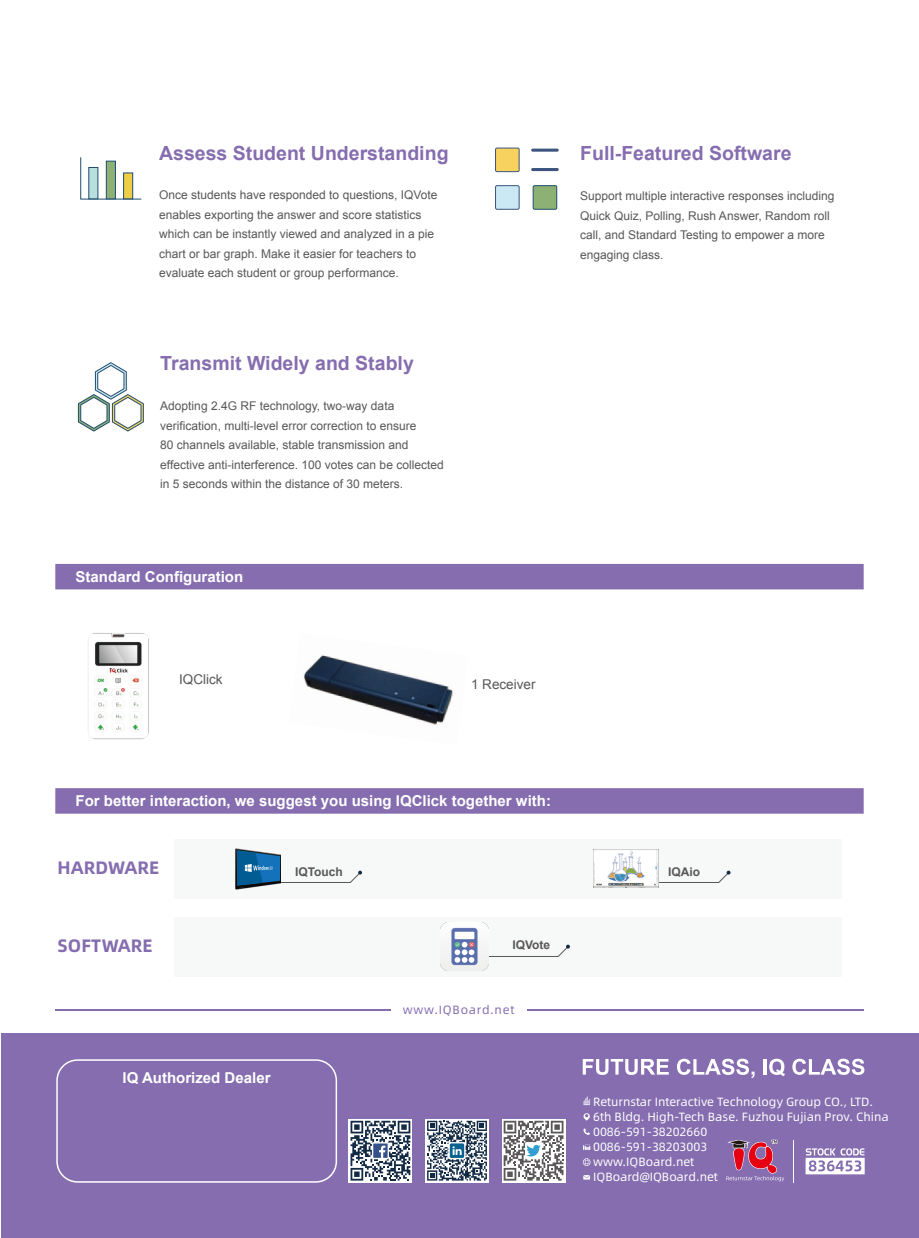
<style>
.page{position:relative;width:919px;height:1238px;background:#fff}
.page>*{position:absolute;margin:0;border:0;box-sizing:border-box;transform-origin:0 0}
.t1{font:700 19.5px "Arial";color:#856daf}
.t2{font:700 18px "Alibaba Sans";color:#856daf}
.t3{font:700 15px "Arial";color:#fff}
.t4{font:13.5px "Arial";color:#595757}
.t5{font:12px/19.5px "Arial";color:#595757}
.t6{font:12px/15px "Alibaba Sans";color:#fff}
.t7{font:700 12px "Arial";color:#595757}
.t8{font:12px "Alibaba Sans";letter-spacing:.06em;color:#856daf}
</style>
<div class="page">
<img style="left:304px;top:655px;width:149px;height:70px">
<hr style="left:55px;top:1009px;width:336px;height:2px;background:#856daf">
<hr style="left:527px;top:1009px;width:336px;height:2px;background:#856daf">
<div style="left:55px;top:788px;width:808px;height:25px;background:#856daf"></div>
<div style="left:174px;top:917px;width:667px;height:59px;background:#f7f8f8"></div>
<div style="left:174px;top:839px;width:667px;height:59px;background:#f7f8f8"></div>
<svg style="left:658px;top:870px;width:72px;height:13px"></svg>
<svg style="left:489px;top:944px;width:81px;height:13px"></svg>
<img style="left:593px;top:849px;width:65px;height:38px">
<img style="left:235px;top:848px;width:34px;height:41px">
<svg style="left:237px;top:850px;width:125px;height:35px"></svg>
<div style="left:1px;top:1033px;width:917px;height:204px;background:#856daf"></div>
<svg style="left:56px;top:1059px;width:281px;height:123px"></svg>
<svg style="left:582px;top:1059px;width:86px;height:15px"></svg>
<svg style="left:677px;top:1058px;width:77px;height:20px"></svg>
<hr style="left:763px;top:1058px;width:3px;height:16px;background:#fff">
<svg style="left:769px;top:1058px;width:16px;height:18px"></svg>
<svg style="left:792px;top:1058px;width:72px;height:16px"></svg>
<svg style="left:583px;top:1113px;width:6px;height:7px"></svg>
<svg style="left:583px;top:1128px;width:7px;height:6px"></svg>
<svg style="left:583px;top:1158px;width:7px;height:7px"></svg>
<svg style="left:583px;top:1096px;width:7px;height:9px"></svg>
<svg style="left:583px;top:1144px;width:7px;height:5px"></svg>
<svg style="left:583px;top:1175px;width:7px;height:4px"></svg>
<svg style="left:805px;top:1148px;width:59px;height:26px"></svg>
<hr style="left:793px;top:1139px;width:1px;height:43px;background:#fff">
<svg style="left:726px;top:1139px;width:58px;height:42px"></svg>
<svg style="left:348px;top:1119px;width:64px;height:63px"></svg>
<svg style="left:350px;top:1120px;width:60px;height:60px"></svg>
<svg style="left:425px;top:1119px;width:64px;height:63px"></svg>
<svg style="left:427px;top:1120px;width:60px;height:60px"></svg>
<svg style="left:502px;top:1119px;width:63px;height:63px"></svg>
<svg style="left:503px;top:1120px;width:60px;height:60px"></svg>
<svg style="left:80px;top:157px;width:62px;height:43px"></svg>
<div style="left:88px;top:167px;width:10px;height:32px;background:#b7dfde"></div>
<div style="left:106px;top:161px;width:10px;height:38px;background:#8db174;border:1px solid #1e4c6f"></div>
<div style="left:123px;top:172px;width:10px;height:27px;background:#eecd47;border:1px solid #1e4c6f"></div>
<div style="left:55px;top:564px;width:808px;height:25px;background:#856daf"></div>
<img style="left:440px;top:922px;width:48px;height:48px">
<img style="left:88px;top:633px;width:61px;height:106px">
<svg style="left:77px;top:362px;width:67px;height:70px"></svg>
<svg style="left:495px;top:147px;width:25px;height:25px"></svg>
<svg style="left:495px;top:185px;width:25px;height:25px"></svg>
<svg style="left:532px;top:185px;width:25px;height:25px"></svg>
<hr style="left:531px;top:168px;width:27px;height:3px;background:#3d547f;border-radius:2px">
<hr style="left:531px;top:149px;width:27px;height:3px;background:#3d547f;border-radius:2px">
<h1 class="t1" style="left:159px;top:140px;width:291px">Assess Student Understanding</h1>
<p class="t5" style="left:159px;top:185px;width:280px">Once students have responded to questions, IQVote enables exporting the answer and score statistics which can be instantly viewed and analyzed in a pie chart or bar graph. Make it easier for teachers to evaluate each student or group performance.</p>
<h1 class="t1" style="left:160px;top:350px;width:255px">Transmit Widely and Stably</h1>
<p class="t5" style="left:160px;top:396px;width:285px">Adopting 2.4G RF technology, two-way data verification, multi-level error correction to ensure<br>80 channels available, stable transmission and effective anti-interference. 100 votes can be collected in 5 seconds within the distance of 30 meters.</p>
<p class="t3" style="left:76px;top:566px;width:169px">Standard Configuration</p>
<p class="t4" style="left:179px;top:670px;width:45px">IQClick</p>
<p class="t4" style="left:471px;top:675px;width:66px">1 Receiver</p>
<h1 class="t1" style="left:580px;top:140px;width:213px">Full-Featured Software</h1>
<p class="t5" style="left:580px;top:186px;width:256px">Support multiple interactive responses including Quick Quiz, Polling, Rush Answer, Random roll call, and Standard Testing to empower a more engaging class.</p>
<p class="t3" style="left:76px;top:791px;width:477px">For better interaction, we suggest you using IQClick together with:</p>
<h2 class="t2" style="left:57px;top:853px;width:103px">HARDWARE</h2>
<p class="t7" style="left:295px;top:863px;width:49px">IQTouch</p>
<p class="t7" style="left:668px;top:863px;width:34px">IQAio</p>
<h2 class="t2" style="left:57px;top:931px;width:97px">SOFTWARE</h2>
<p class="t3" style="left:123px;top:1067px;width:149px">IQ Authorized Dealer</p>
<p class="t7" style="left:512px;top:936px;width:39px">IQVote</p>
<p class="t8" style="left:402px;top:1000px;width:113px">www.IQBoard.net</p>
<p class="t6" style="left:593px;top:1093px;width:297px">Returnstar Interactive Technology Group CO., LTD.<br>6th Bldg. High-Tech Base. Fuzhou Fujian Prov. China<br>0086-591-38202660<br>0086-591-38203003<br>www.IQBoard.net<br>IQBoard@IQBoard.net</p>
</div>
